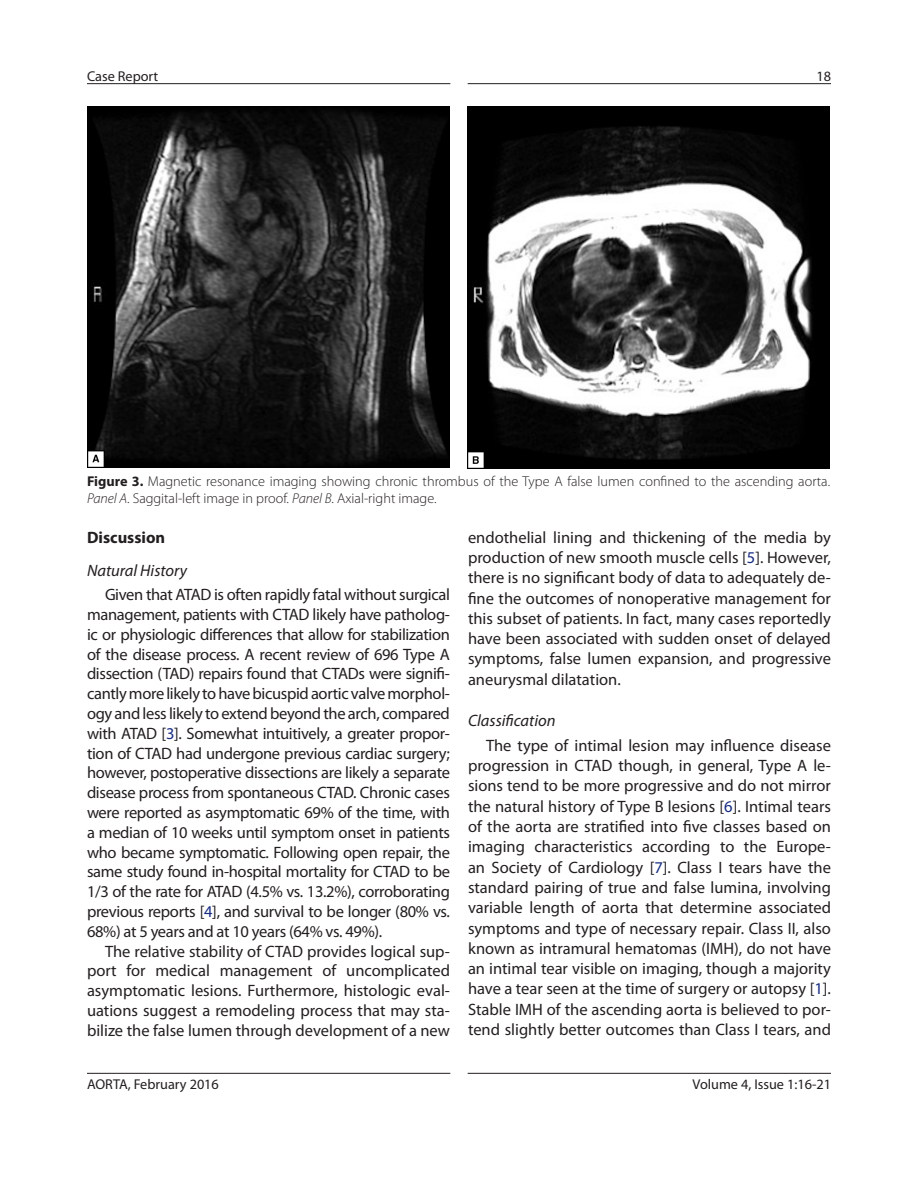
<style>
.page{position:relative;width:918px;height:1188px;background:#fff}
.page>*{position:absolute;margin:0;border:0;box-sizing:border-box;transform-origin:0 0}
.Paragraph{font:16.5px/19.8px "Myriad Pro";color:#231f20;text-align:justify}
.Subheading{font:italic 16.5px "Myriad Pro";color:#231f20}
.Paragraph_Title{font:700 16.5px "Myriad Pro";color:#231f20}
.Figure_text_-_below{font:300 14.25px/17.1px "Myriad Pro";color:#231f20}
.t1{font:14.25px "Myriad Pro";color:#231f20}
.s1{font-weight:700}
.s2{font-style:italic}
.s3{color:#162b82}
</style>
<div class="page">
<hr style="left:87px;top:1073px;width:363px;height:1px;background:#231f20">
<hr style="left:468px;top:1073px;width:363px;height:1px;background:#231f20">
<hr style="left:87px;top:83px;width:363px;height:1px;background:#231f20">
<hr style="left:468px;top:83px;width:363px;height:1px;background:#231f20">
<img style="left:88px;top:106px;width:361px;height:362px">
<img style="left:468px;top:107px;width:361px;height:361px">
<p class="t1" style="left:87px;top:67px;width:73px">Case Report</p>
<p class="t1" style="left:816px;top:67px;width:16px">18</p>
<p class="Figure_text_-_below" style="left:87px;top:473px;width:745px"><span class="s1">Figure 3.</span> Magnetic resonance imaging showing chronic thrombus of the Type A false lumen confined to the ascending aorta.<br><span class="s2">Panel A</span>. Saggital-left image in proof. <span class="s2">Panel B</span>. Axial-right image.</p>
<p class="Paragraph_Title" style="left:87px;top:526px;width:80px">Discussion</p>
<p class="Subheading" style="left:87px;top:560px;width:102px">Natural History</p>
<p class="Paragraph" style="left:87px;top:585px;width:365px;text-indent:18px">Given that ATAD is often rapidly fatal without surgical management, patients with CTAD likely have patholog&shy;ic or physiologic differences that allow for stabilization of the disease process. A recent review of 696 Type A dissection (TAD) repairs found that CTADs were signifi&shy;cantly more likely to have bicuspid aortic valve morphol&shy;ogy and less likely to extend beyond the arch, compared with ATAD [<span class="s3">3</span>]. Somewhat intuitively, a greater propor&shy;tion of CTAD had undergone previous cardiac surgery; however, postoperative dissections are likely a separate disease process from spontaneous CTAD. Chronic cases were reported as asymptomatic 69% of the time, with a median of 10 weeks until symptom onset in patients who became symptomatic. Following open repair, the same study found in-hospital mortality for CTAD to be 1/3 of the rate for ATAD (4.5% vs. 13.2%), corroborating previous reports [<span class="s3">4</span>], and survival to be longer (80% vs.<br>68%) at 5 years and at 10 years (64% vs. 49%).</p>
<p class="Paragraph" style="left:87px;top:941px;width:365px;text-indent:18px">The relative stability of CTAD provides logical sup&shy;port for medical management of uncomplicated asymptomatic lesions. Furthermore, histologic eval&shy;uations suggest a remodeling process that may sta&shy;bilize the false lumen through development of a new</p>
<p class="Paragraph" style="left:468px;top:527px;width:365px;line-height:20.2px">endothelial lining and thickening of the media by production of new smooth muscle cells [<span class="s3">5</span>]. However, there is no significant body of data to adequately de&shy;fine the outcomes of nonoperative management for this subset of patients. In fact, many cases reportedly have been associated with sudden onset of delayed symptoms, false lumen expansion, and progressive aneurysmal dilatation.</p>
<p class="Subheading" style="left:468px;top:710px;width:89px">Classification</p>
<p class="Paragraph" style="left:468px;top:735px;width:365px;line-height:20.2px;text-indent:18px">The type of intimal lesion may influence disease progression in CTAD though, in general, Type A le&shy;sions tend to be more progressive and do not mirror the natural history of Type B lesions [<span class="s3">6</span>]. Intimal tears of the aorta are stratified into five classes based on imaging characteristics according to the Europe&shy;an Society of Cardiology [<span class="s3">7</span>]. Class I tears have the standard pairing of true and false lumina, involving variable length of aorta that determine associated symptoms and type of necessary repair. Class II, also known as intramural hematomas (IMH), do not have an intimal tear visible on imaging, though a majority have a tear seen at the time of surgery or autopsy [<span class="s3">1</span>].<br>Stable IMH of the ascending aorta is believed to por&shy;tend slightly better outcomes than Class I tears, and</p>
<p class="t1" style="left:87px;top:1075px;width:133px">AORTA, February 2016</p>
<p class="t1" style="left:693px;top:1075px;width:140px">Volume 4, Issue 1:16-21</p>
</div>
